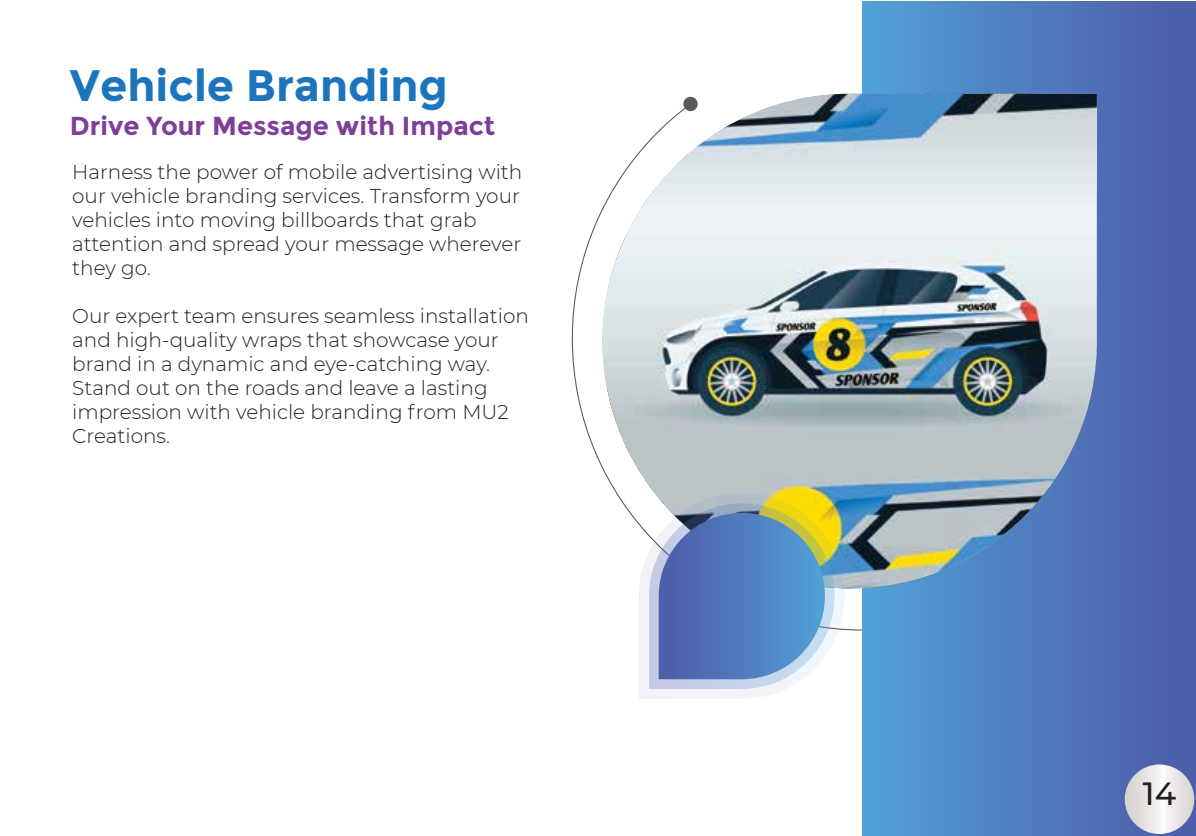
<style>
.page{position:relative;width:1196px;height:836px;background:#fff}
.page>*{position:absolute;margin:0;border:0;box-sizing:border-box;transform-origin:0 0}
.t1{font:700 44px "Montserrat";color:#1c75bc}
.t2{font:500 32px "Montserrat";color:#231f20}
.t3{font:700 26px "Montserrat";color:#7f3f98}
.t4{font:300 20px/24px "Montserrat";color:#231f20}
</style>
<div class="page">
<div style="left:862px;top:1px;width:333px;height:834px;background:linear-gradient(to right,#51a0d6,#4f5ba8)"></div>
<img style="left:602px;top:94px;width:494px;height:494px">
<img style="left:639px;top:493px;width:205px;height:205px">
<svg style="left:649px;top:503px;width:185px;height:185px;background:#7897ba"></svg>
<svg style="left:1124px;top:764px;width:69px;height:69px"></svg>
<h1 class="t1" style="left:70px;top:60px;width:379px">Vehicle Branding</h1>
<h3 class="t3" style="left:70px;top:110px;width:427px">Drive Your Message with Impact</h3>
<p class="t4" style="left:72px;top:159px;width:451px">Harness the power of mobile advertising with our vehicle branding services. Transform your vehicles into moving billboards that grab attention and spread your message wherever they go.</p>
<p class="t4" style="left:72px;top:303px;width:458px">Our expert team ensures seamless installation and high-quality wraps that showcase your brand in a dynamic and eye-catching way.<br>Stand out on the roads and leave a lasting impression with vehicle branding from MU2<br>Creations.</p>
<h2 class="t2" style="left:1142px;top:771px;width:35px">14</h2>
</div>
